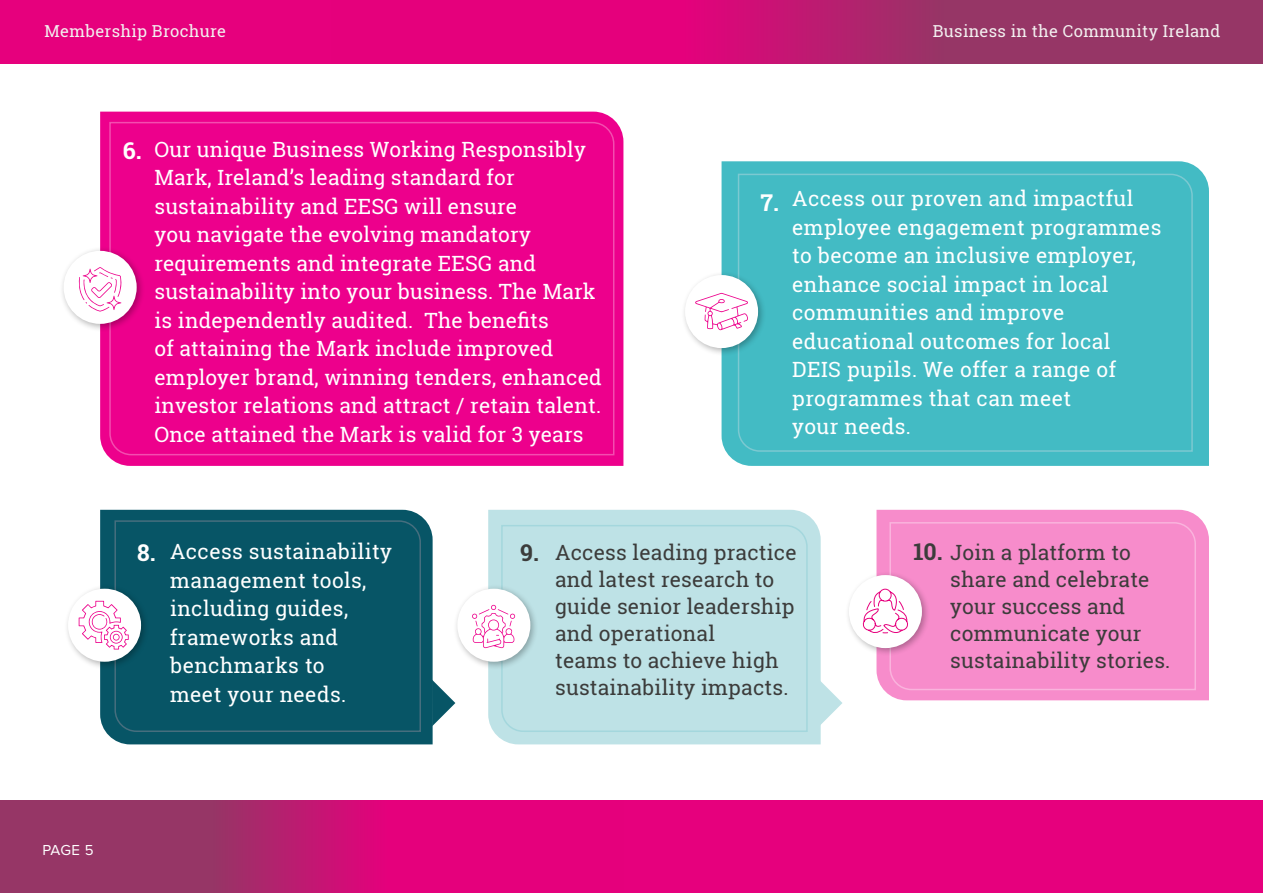
<style>
.page{position:relative;width:1263px;height:893px;background:#fff}
.page>*{position:absolute;margin:0;border:0;box-sizing:border-box;transform-origin:0 0}
.t1{font:700 23.1px "Roboto Slab";color:#fff}
.t2{font:700 23.1px "Roboto Slab";color:#3c3c3b}
.t3{font:21px/28.5px "Roboto Slab";letter-spacing:.01em;color:#fff}
.t4{font:21px/27px "Roboto Slab";letter-spacing:.01em;color:#3c3c3b}
.t5{font:16.5px "Roboto Slab";letter-spacing:.02em;color:#f3f0f0}
.t6{font:15px "Proxima Nova";color:#fff}
.s1{font-weight:700;font-size:23.1px}
</style>
<div class="page">
<div style="left:0;top:800px;width:1263px;height:93px;background:#e6007d"></div>
<div style="left:0;top:0;width:1263px;height:64px;background:#e6007d"></div>
<svg style="left:0;top:800px;width:368px;height:93px;background:#a32c69"></svg>
<svg style="left:713px;top:0;width:550px;height:64px;background:#a42b6a"></svg>
<svg style="left:100px;top:112px;width:523px;height:354px;background:#ed078f"></svg>
<div style="left:100px;top:510px;width:333px;height:234px;background:#075566"></div>
<div style="left:488px;top:510px;width:333px;height:234px;background:#bee2e6"></div>
<div style="left:876px;top:510px;width:333px;height:190px;background:#f78ccb"></div>
<svg style="left:721px;top:161px;width:488px;height:305px;background:#49bdc6"></svg>
<div style="left:109px;top:121px;width:506px;height:335px;background:#ed008c"></div>
<div style="left:114px;top:520px;width:308px;height:213px;background:#075566"></div>
<div style="left:500px;top:524px;width:308px;height:209px;background:#bee2e6"></div>
<div style="left:889px;top:521px;width:308px;height:170px;background:#f78ccb"></div>
<div style="left:737px;top:173px;width:456px;height:279px;background:#43bbc4"></div>
<svg style="left:432px;top:680px;width:23px;height:46px"></svg>
<svg style="left:819px;top:680px;width:23px;height:46px"></svg>
<div style="left:59px;top:246px;width:86px;height:87px;background:#000;opacity:.3"></div>
<div style="left:64px;top:251px;width:73px;height:73px;background:#fff;border-radius:50%"></div>
<div style="left:453px;top:584px;width:86px;height:86px;background:#000;opacity:.3"></div>
<div style="left:457px;top:589px;width:73px;height:73px;background:#fff;border-radius:50%"></div>
<div style="left:845px;top:570px;width:85px;height:87px;background:#000;opacity:.3"></div>
<div style="left:849px;top:575px;width:73px;height:73px;background:#fff;border-radius:50%"></div>
<div style="left:64px;top:584px;width:86px;height:86px;background:#000;opacity:.3"></div>
<div style="left:68px;top:589px;width:73px;height:73px;background:#fff;border-radius:50%"></div>
<div style="left:681px;top:270px;width:86px;height:87px;background:#000;opacity:.3"></div>
<div style="left:685px;top:275px;width:73px;height:73px;background:#fff;border-radius:50%"></div>
<svg style="left:79px;top:267px;width:42px;height:45px"></svg>
<svg style="left:472px;top:605px;width:43px;height:43px"></svg>
<svg style="left:79px;top:601px;width:50px;height:48px"></svg>
<svg style="left:862px;top:588px;width:46px;height:46px"></svg>
<svg style="left:695px;top:293px;width:53px;height:37px"></svg>
<p class="t5" style="left:45px;top:20px;width:183px">Membership Brochure</p>
<p class="t5" style="left:933px;top:20px;width:289px">Business in the Community Ireland</p>
<p class="t1" style="left:123px;top:135px;width:20px">6.</p>
<p class="t3" style="left:154px;top:135px;width:449px">Our unique Business Working Responsibly Mark, Ireland’s leading standard for sustainability and EESG will ensure<br>you navigate the evolving mandatory requirements and integrate EESG and sustainability into your business. The Mark is independently audited. The benefits<br>of attaining the Mark include improved employer brand, winning tenders, enhanced investor relations and attract / retain talent.<br>Once attained the Mark is valid for 3 years</p>
<p class="t1" style="left:760px;top:187px;width:20px">7.</p>
<p class="t3" style="left:792px;top:184px;width:371px">Access our proven and impactful employee engagement programmes to become an inclusive employer, enhance social impact in local communities and improve educational outcomes for local<br>DEIS pupils. We offer a range of programmes that can meet<br>your needs.</p>
<p class="t3" style="left:137px;top:537px;width:256px"><span class="s1">8.</span> Access sustainability</p>
<p class="t2" style="left:520px;top:536px;width:20px">9.</p>
<p class="t4" style="left:913px;top:539px;width:219px"><span class="s1">10.</span> Join a platform to</p>
<p class="t3" style="left:170px;top:565px;width:198px">management tools, including guides, frameworks and benchmarks to meet your needs.</p>
<p class="t4" style="left:555px;top:538px;width:243px">Access leading practice and latest research to guide senior leadership and operational<br>teams to achieve high sustainability impacts.</p>
<p class="t4" style="left:950px;top:566px;width:222px">share and celebrate your success and communicate your sustainability stories.</p>
<p class="t6" style="left:43px;top:842px;width:53px">PAGE 5</p>
</div>
